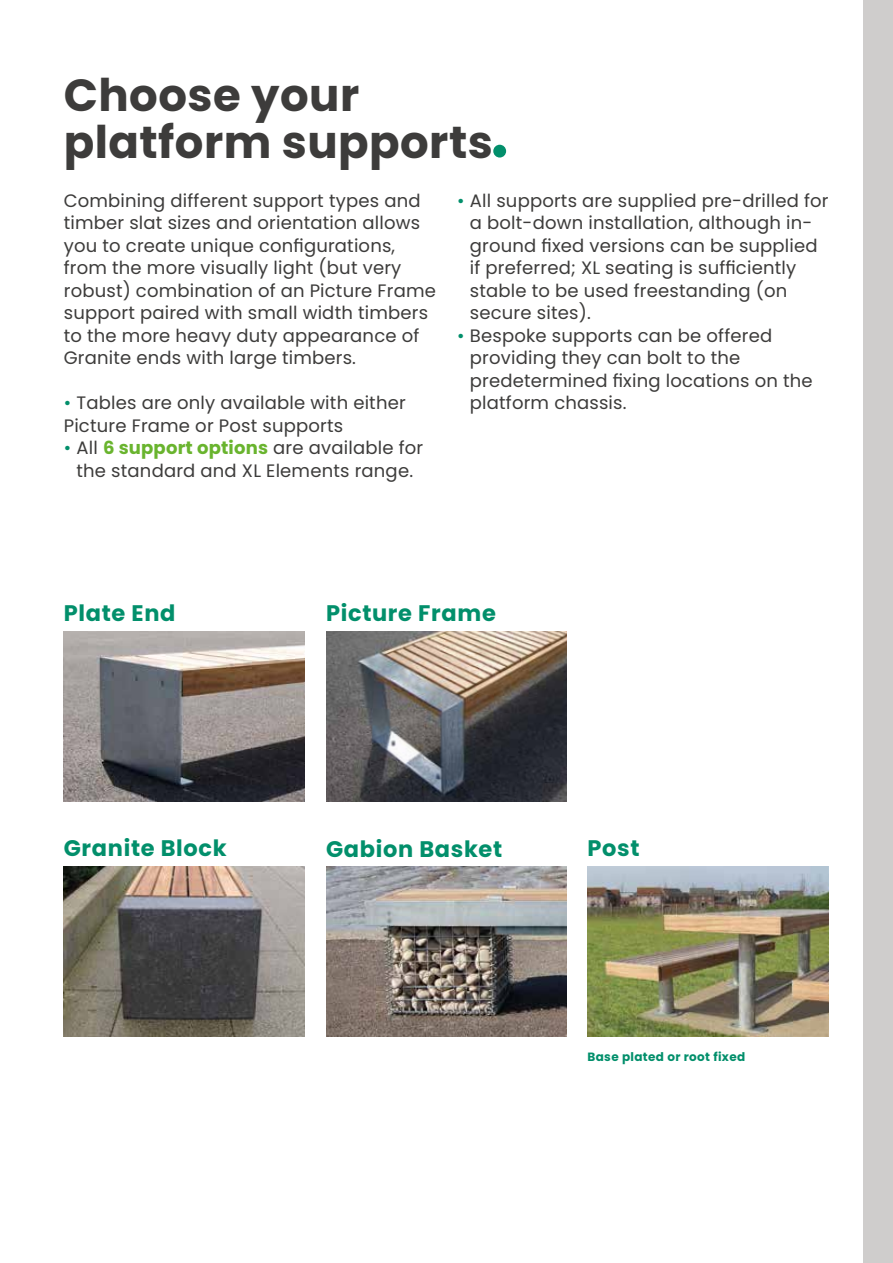
<style>
.page{position:relative;width:893px;height:1263px;background:#fff}
.page>*{position:absolute;margin:0;border:0;box-sizing:border-box;transform-origin:0 0}
.t1{font:700 45px/46.5px "Poppins";letter-spacing:.01em;color:#3d3c3b}
.t2{font:700 22.5px "Poppins";letter-spacing:.03em;color:#028f6b}
.t3{font:18px/22.5px "Poppins";letter-spacing:.01em;color:#3d3c3b}
.t4{font:700 12px "Poppins";letter-spacing:.03em;color:#028f6b}
.s1{color:#028f6b}
.s2{font-weight:700;color:#69b42e}
</style>
<div class="page">
<img style="left:326px;top:866px;width:241px;height:170px">
<div style="left:493px;top:145px;width:13px;height:13px;background:#028f6b;border-radius:50%"></div>
<div style="left:863px;top:0;width:30px;height:1263px;background:#cfcdcc"></div>
<img style="left:64px;top:866px;width:241px;height:170px">
<img style="left:64px;top:631px;width:241px;height:170px">
<img style="left:326px;top:631px;width:241px;height:170px">
<img style="left:587px;top:867px;width:241px;height:169px">
<h1 class="t1" style="left:64px;top:72px;width:431px">Choose your platform supports</h1>
<p class="t3" style="left:470px;top:189px;width:360px;text-indent:-13px"><span class="s1">•</span> All supports are supplied pre-drilled for a bolt-down installation, although in&shy;ground fixed versions can be supplied if preferred; XL seating is sufficiently stable to be used freestanding (on secure sites).</p>
<p class="t3" style="left:470px;top:324px;width:344px;text-indent:-13px"><span class="s1">•</span> Bespoke supports can be offered providing they can bolt to the predetermined fixing locations on the platform chassis.</p>
<p class="t3" style="left:64px;top:189px;width:374px">Combining different support types and timber slat sizes and orientation allows you to create unique configurations, from the more visually light (but very robust) combination of an Picture Frame support paired with small width timbers to the more heavy duty appearance of Granite ends with large timbers.</p>
<p class="t3" style="left:64px;top:392px;width:343px"><span class="s1">•</span> Tables are only available with either<br>Picture Frame or Post supports</p>
<p class="t3" style="left:64px;top:437px;width:361px;text-align:center"><span class="s1">•</span> All <span class="s2">6 support options</span> are available for the standard and XL Elements range.</p>
<p class="t2" style="left:64px;top:600px;width:113px">Plate End</p>
<p class="t2" style="left:64px;top:835px;width:165px">Granite Block</p>
<p class="t2" style="left:326px;top:600px;width:171px">Picture Frame</p>
<p class="t2" style="left:326px;top:836px;width:178px">Gabion Basket</p>
<p class="t2" style="left:587px;top:835px;width:54px">Post</p>
<p class="t4" style="left:587px;top:1050px;width:159px">Base plated or root fixed</p>
</div>
